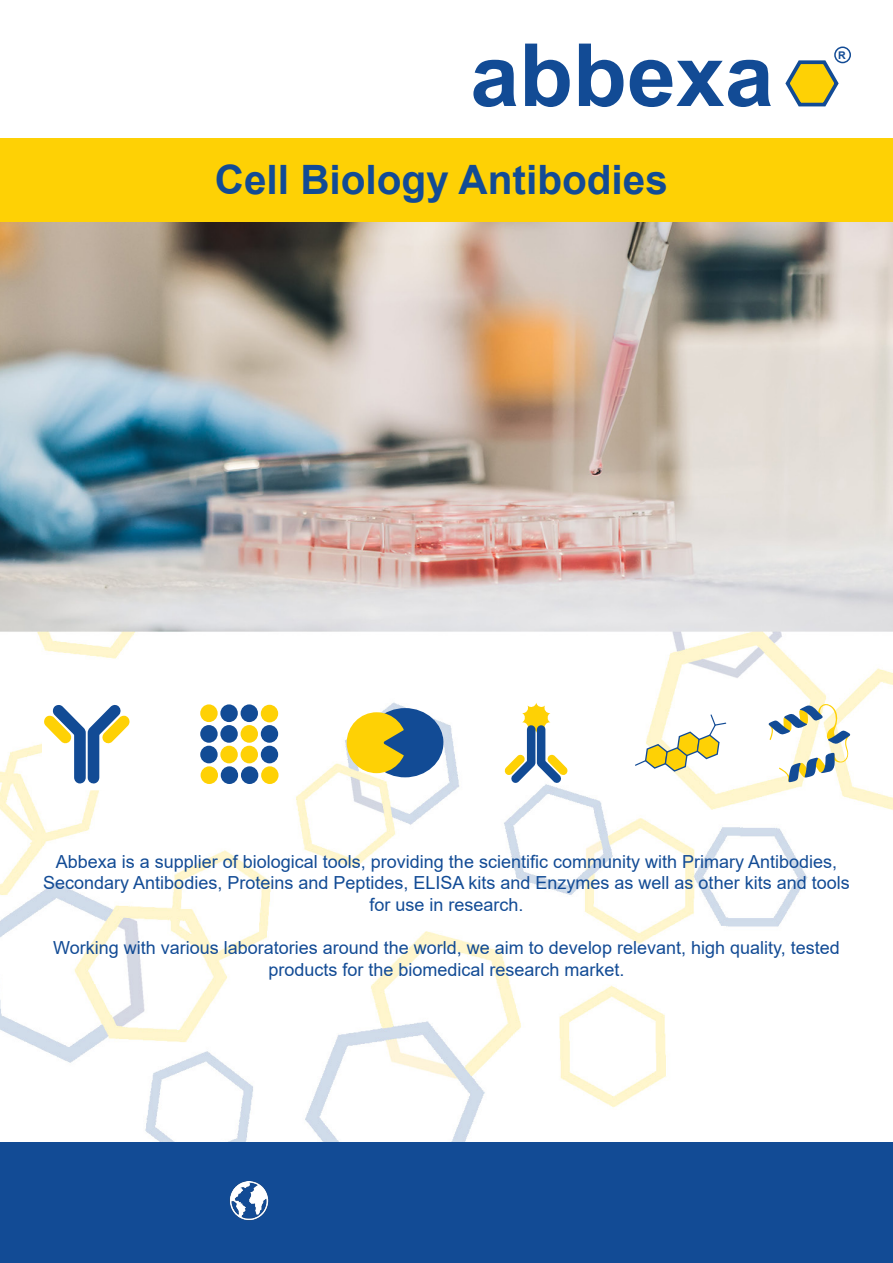
<style>
.page{position:relative;width:893px;height:1263px;background:#fff}
.page>*{position:absolute;margin:0;border:0;box-sizing:border-box;transform-origin:0 0}
.t1{font:700 87.15px "Arial";color:#124b95}
.t2{font:700 40.5px "Arial";color:#124b95}
.t3{font:18px/21.6px "Arial";color:#124b95;text-align:center}
.t4{font:700 10.65px "Arial";color:#124b95}
</style>
<div class="page">
<svg style="left:785px;top:57px;width:56px;height:50px"></svg>
<div style="left:834px;top:47px;width:17px;height:16px;border:1px solid #124b95;border-radius:50%"></div>
<div style="left:0;top:139px;width:893px;height:83px;background:#fed105"></div>
<img style="left:0;top:222px;width:893px;height:921px">
<svg style="left:43px;top:696px;width:88px;height:94px"></svg>
<div style="left:200px;top:704px;width:18px;height:18px;background:#fed105;border-radius:50%"></div>
<div style="left:220px;top:704px;width:18px;height:18px;background:#124b95;border-radius:50%"></div>
<div style="left:241px;top:704px;width:17px;height:18px;background:#124b95;border-radius:50%"></div>
<div style="left:261px;top:705px;width:17px;height:17px;background:#fed105;border-radius:50%"></div>
<div style="left:200px;top:725px;width:18px;height:18px;background:#124b95;border-radius:50%"></div>
<div style="left:220px;top:725px;width:18px;height:18px;background:#124b95;border-radius:50%"></div>
<div style="left:241px;top:725px;width:17px;height:18px;background:#fed105;border-radius:50%"></div>
<div style="left:261px;top:725px;width:17px;height:18px;background:#124b95;border-radius:50%"></div>
<div style="left:200px;top:746px;width:18px;height:17px;background:#124b95;border-radius:50%"></div>
<div style="left:220px;top:746px;width:18px;height:17px;background:#fed105;border-radius:50%"></div>
<div style="left:241px;top:746px;width:17px;height:17px;background:#fed105;border-radius:50%"></div>
<div style="left:261px;top:746px;width:17px;height:17px;background:#124b95;border-radius:50%"></div>
<div style="left:201px;top:766px;width:17px;height:18px;background:#fed105;border-radius:50%"></div>
<div style="left:221px;top:766px;width:17px;height:18px;background:#124b95;border-radius:50%"></div>
<div style="left:241px;top:766px;width:17px;height:18px;background:#124b95;border-radius:50%"></div>
<div style="left:261px;top:766px;width:18px;height:18px;background:#fed105;border-radius:50%"></div>
<div style="left:367px;top:708px;width:76px;height:69px;background:#124b95;border-radius:50%"></div>
<div style="left:347px;top:712px;width:60px;height:61px;background:#fed105;border-radius:50%"></div>
<svg style="left:383px;top:728px;width:24px;height:29px"></svg>
<svg style="left:504px;top:702px;width:64px;height:81px"></svg>
<svg style="left:635px;top:714px;width:91px;height:58px"></svg>
<svg style="left:768px;top:703px;width:82px;height:80px"></svg>
<div style="left:0;top:1143px;width:893px;height:120px;background:#124b95"></div>
<img style="left:229px;top:1182px;width:40px;height:39px">
<p class="t1" style="left:470px;top:14px;width:305px">abbexa</p>
<p class="t4" style="left:838px;top:48px;width:9px">R</p>
<p class="t2" style="left:215px;top:151px;width:455px">Cell Biology Antibodies</p>
<p class="t3" style="left:43px;top:851px;width:808px">Abbexa is a supplier of biological tools, providing the scientific community with Primary Antibodies,<br>Secondary Antibodies, Proteins and Peptides, ELISA kits and Enzymes as well as other kits and tools for use in research.</p>
<p class="t3" style="left:53px;top:937px;width:788px">Working with various laboratories around the world, we aim to develop relevant, high quality, tested products for the biomedical research market.</p>
</div>
